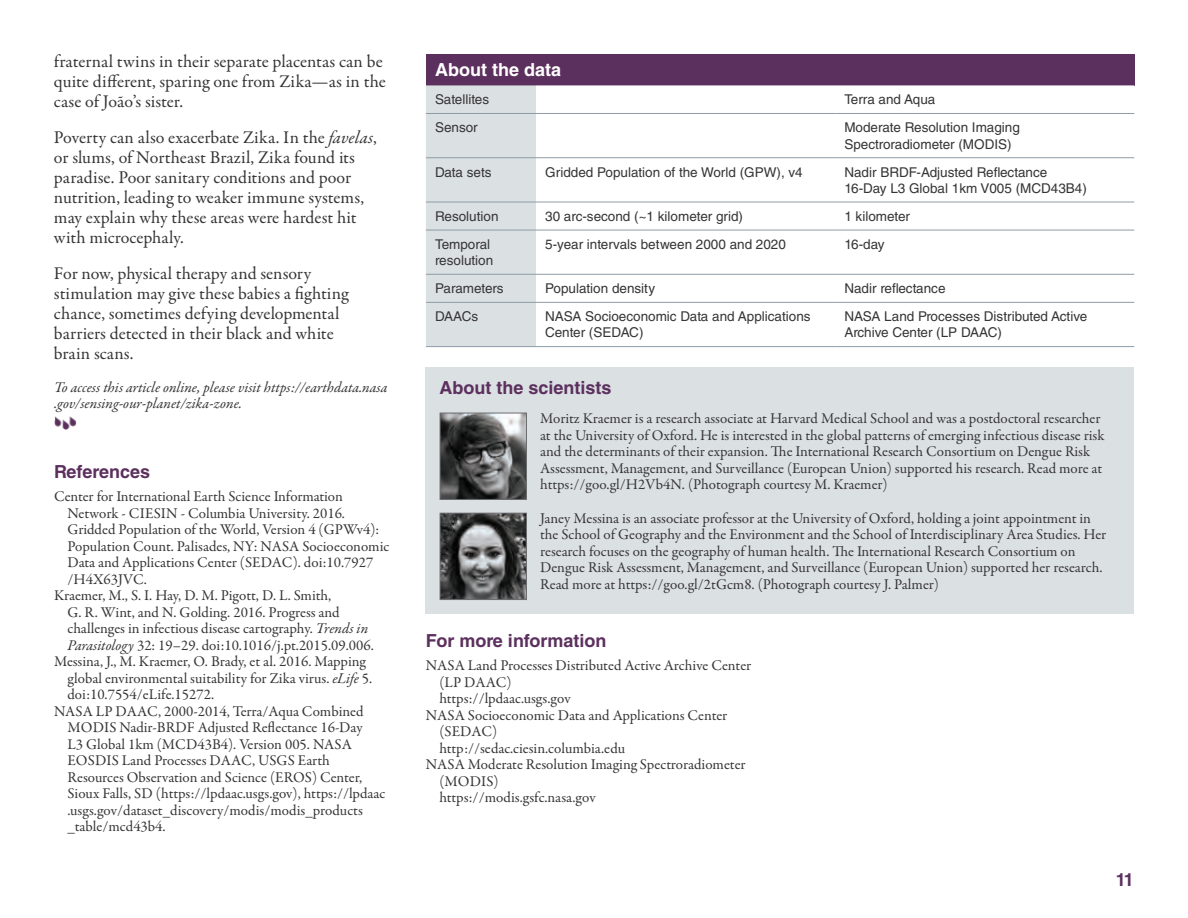
<style>
.page{position:relative;width:1188px;height:918px;background:#fff}
.page>*{position:absolute;margin:0;border:0;box-sizing:border-box;transform-origin:0 0}
.t1{font:18px/20px "Garamond Premr Pro";color:#363536}
.t2{font:700 18px "Helvetica LT Std";color:#5c305e}
.t3{font:700 18px "Helvetica LT Std";color:#fff}
.t4{font:15px/16.5px "Garamond Premr Pro";color:#363536}
.t5{font:italic 15px/16.5px "Garamond Premr Pro";color:#363536}
.t6{font:13.5px/16.2px "Helvetica LT Std";color:#363536}
.s1{font-style:italic}
</style>
<div class="page">
<div style="left:426px;top:368px;width:708px;height:246px;background:#dbe0e2"></div>
<img style="left:442px;top:415px;width:83px;height:83px">
<div style="left:440px;top:413px;width:87px;height:87px;border:1px solid #6c6d70"></div>
<img style="left:442px;top:515px;width:83px;height:83px">
<div style="left:440px;top:513px;width:87px;height:87px;border:1px solid #6c6d70"></div>
<div style="left:426px;top:54px;width:708px;height:31px;background:#5c305e"></div>
<div style="left:426px;top:85px;width:110px;height:261px;background:#dbe0e2"></div>
<svg style="left:536px;top:85px;width:598px;height:217px"></svg>
<hr style="left:426px;top:113px;width:110px;height:1px;background:#8f9ca7">
<hr style="left:536px;top:113px;width:299px;height:1px;background:#8f9ca7">
<hr style="left:835px;top:113px;width:299px;height:1px;background:#8f9ca7">
<hr style="left:426px;top:157px;width:110px;height:1px;background:#8f9ca7">
<hr style="left:536px;top:157px;width:299px;height:1px;background:#8f9ca7">
<hr style="left:835px;top:157px;width:299px;height:1px;background:#8f9ca7">
<hr style="left:426px;top:202px;width:110px;height:1px;background:#8f9ca7">
<hr style="left:536px;top:202px;width:299px;height:1px;background:#8f9ca7">
<hr style="left:835px;top:202px;width:299px;height:1px;background:#8f9ca7">
<hr style="left:426px;top:230px;width:110px;height:1px;background:#8f9ca7">
<hr style="left:536px;top:230px;width:299px;height:1px;background:#8f9ca7">
<hr style="left:835px;top:230px;width:299px;height:1px;background:#8f9ca7">
<hr style="left:426px;top:274px;width:110px;height:1px;background:#8f9ca7">
<hr style="left:536px;top:274px;width:299px;height:1px;background:#8f9ca7">
<hr style="left:835px;top:274px;width:299px;height:1px;background:#8f9ca7">
<hr style="left:426px;top:302px;width:110px;height:1px;background:#8f9ca7">
<hr style="left:536px;top:302px;width:299px;height:1px;background:#8f9ca7">
<hr style="left:835px;top:302px;width:299px;height:1px;background:#8f9ca7">
<hr style="left:426px;top:346px;width:110px;height:1px;background:#8f9ca7">
<hr style="left:536px;top:346px;width:299px;height:1px;background:#8f9ca7">
<hr style="left:835px;top:346px;width:299px;height:1px;background:#8f9ca7">
<img style="left:55px;top:416px;width:22px;height:14px">
<p class="t1" style="left:54px;top:52px;width:333px">fraternal twins in their separate placentas can be quite different, sparing one from Zika—as in the case of João’s sister.</p>
<p class="t1" style="left:54px;top:128px;width:324px">Poverty can also exacerbate Zika. In the <span class="s1">favelas</span>, or slums, of Northeast Brazil, Zika found its paradise. Poor sanitary conditions and poor nutrition, leading to weaker immune systems, may explain why these areas were hardest hit with microcephaly.</p>
<p class="t1" style="left:54px;top:264px;width:296px">For now, physical therapy and sensory stimulation may give these babies a fighting chance, sometimes defying developmental barriers detected in their black and white brain scans.</p>
<p class="t5" style="left:54px;top:379px;width:335px">To access this article online, please visit https://earthdata.nasa .gov/sensing-our-planet/zika-zone.</p>
<p class="t2" style="left:54px;top:461px;width:98px">References</p>
<p class="t4" style="left:54px;top:489px;width:290px">Center for International Earth Science Information</p>
<p class="t4" style="left:68px;top:505px;width:279px">Network - CIESIN - Columbia University. 2016.</p>
<p class="t4" style="left:68px;top:522px;width:313px">Gridded Population of the World, Version 4 (GPWv4):</p>
<p class="t4" style="left:68px;top:538px;width:323px">Population Count. Palisades, NY: NASA Socioeconomic</p>
<p class="t4" style="left:68px;top:555px;width:307px">Data and Applications Center (SEDAC). doi:10.7927</p>
<p class="t4" style="left:68px;top:571px;width:81px">/H4X63JVC.</p>
<p class="t4" style="left:54px;top:588px;width:279px">Kraemer, M., S. I. Hay, D. M. Pigott, D. L. Smith,</p>
<p class="t4" style="left:68px;top:604px;width:274px">G. R. Wint, and N. Golding. 2016. Progress and</p>
<p class="t4" style="left:68px;top:621px;width:302px">challenges in infectious disease cartography. <span class="s1">Trends in</span></p>
<p class="t4" style="left:68px;top:637px;width:308px"><span class="s1">Parasitology</span> 32: 19–29. doi:10.1016/j.pt.2015.09.006.</p>
<p class="t4" style="left:54px;top:654px;width:313px">Messina, J., M. Kraemer, O. Brady, et al. 2016. Mapping</p>
<p class="t4" style="left:68px;top:670px;width:306px">global environmental suitability for Zika virus. <span class="s1">eLife</span> 5.</p>
<p class="t4" style="left:68px;top:687px;width:148px">doi:10.7554/eLife.15272.</p>
<p class="t4" style="left:54px;top:703px;width:311px">NASA LP DAAC, 2000-2014, Terra/Aqua Combined</p>
<p class="t4" style="left:68px;top:720px;width:297px">MODIS Nadir-BRDF Adjusted Reflectance 16-Day</p>
<p class="t4" style="left:68px;top:736px;width:286px">L3 Global 1km (MCD43B4). Version 005. NASA</p>
<p class="t4" style="left:68px;top:753px;width:264px">EOSDIS Land Processes DAAC, USGS Earth</p>
<p class="t4" style="left:68px;top:769px;width:296px">Resources Observation and Science (EROS) Center,</p>
<p class="t4" style="left:68px;top:786px;width:319px">Sioux Falls, SD (https://lpdaac.usgs.gov), https://lpdaac</p>
<p class="t4" style="left:68px;top:802px;width:297px">.usgs.gov/dataset_discovery/modis/modis_products</p>
<p class="t4" style="left:68px;top:819px;width:100px">_table/mcd43b4.</p>
<p class="t3" style="left:435px;top:59px;width:127px">About the data</p>
<p class="t6" style="left:435px;top:91px;width:56px">Satellites</p>
<p class="t6" style="left:844px;top:91px;width:93px">Terra and Aqua</p>
<p class="t6" style="left:435px;top:119px;width:44px">Sensor</p>
<p class="t6" style="left:844px;top:119px;width:177px">Moderate Resolution Imaging<br>Spectroradiometer (MODIS)</p>
<p class="t6" style="left:435px;top:164px;width:58px">Data sets</p>
<p class="t6" style="left:545px;top:164px;width:259px">Gridded Population of the World (GPW), v4</p>
<p class="t6" style="left:844px;top:164px;width:244px">Nadir BRDF-Adjusted Reflectance<br>16-Day L3 Global 1km V005 (MCD43B4)</p>
<p class="t6" style="left:435px;top:208px;width:65px">Resolution</p>
<p class="t6" style="left:545px;top:208px;width:199px">30 arc-second (~1 kilometer grid)</p>
<p class="t6" style="left:844px;top:208px;width:67px">1 kilometer</p>
<p class="t6" style="left:435px;top:236px;width:60px">Temporal resolution</p>
<p class="t6" style="left:545px;top:236px;width:242px">5-year intervals between 2000 and 2020</p>
<p class="t6" style="left:844px;top:236px;width:42px">16-day</p>
<p class="t6" style="left:435px;top:280px;width:70px">Parameters</p>
<p class="t6" style="left:545px;top:280px;width:111px">Population density</p>
<p class="t6" style="left:844px;top:280px;width:103px">Nadir reflectance</p>
<p class="t6" style="left:435px;top:308px;width:45px">DAACs</p>
<p class="t6" style="left:545px;top:308px;width:267px">NASA Socioeconomic Data and Applications<br>Center (SEDAC)</p>
<p class="t6" style="left:844px;top:308px;width:244px">NASA Land Processes Distributed Active<br>Archive Center (LP DAAC)</p>
<p class="t2" style="left:439px;top:377px;width:174px">About the scientists</p>
<p class="t4" style="left:540px;top:411px;width:566px">Moritz Kraemer is a research associate at Harvard Medical School and was a postdoctoral researcher at the University of Oxford. He is interested in the global patterns of emerging infectious disease risk and the determinants of their expansion. The International Research Consortium on Dengue Risk Assessment, Management, and Surveillance (European Union) supported his research. Read more at https://goo.gl/H2Vb4N. (Photograph courtesy M. Kraemer)</p>
<p class="t4" style="left:540px;top:510px;width:568px">Janey Messina is an associate professor at the University of Oxford, holding a joint appointment in the School of Geography and the Environment and the School of Interdisciplinary Area Studies. Her research focuses on the geography of human health. The International Research Consortium on Dengue Risk Assessment, Management, and Surveillance (European Union) supported her research.<br>Read more at https://goo.gl/2tGcm8. (Photograph courtesy J. Palmer)</p>
<p class="t2" style="left:426px;top:630px;width:182px">For more information</p>
<p class="t4" style="left:426px;top:658px;width:327px">NASA Land Processes Distributed Active Archive Center</p>
<p class="t4" style="left:439px;top:674px;width:74px">(LP DAAC)</p>
<p class="t4" style="left:439px;top:691px;width:133px">https://lpdaac.usgs.gov</p>
<p class="t4" style="left:426px;top:707px;width:303px">NASA Socioeconomic Data and Applications Center</p>
<p class="t4" style="left:439px;top:724px;width:59px">(SEDAC)</p>
<p class="t4" style="left:439px;top:740px;width:187px">http://sedac.ciesin.columbia.edu</p>
<p class="t4" style="left:426px;top:757px;width:321px">NASA Moderate Resolution Imaging Spectroradiometer</p>
<p class="t4" style="left:439px;top:773px;width:61px">(MODIS)</p>
<p class="t4" style="left:439px;top:790px;width:158px">https://modis.gsfc.nasa.gov</p>
<p class="t2" style="left:1116px;top:869px;width:20px">11</p>
</div>
